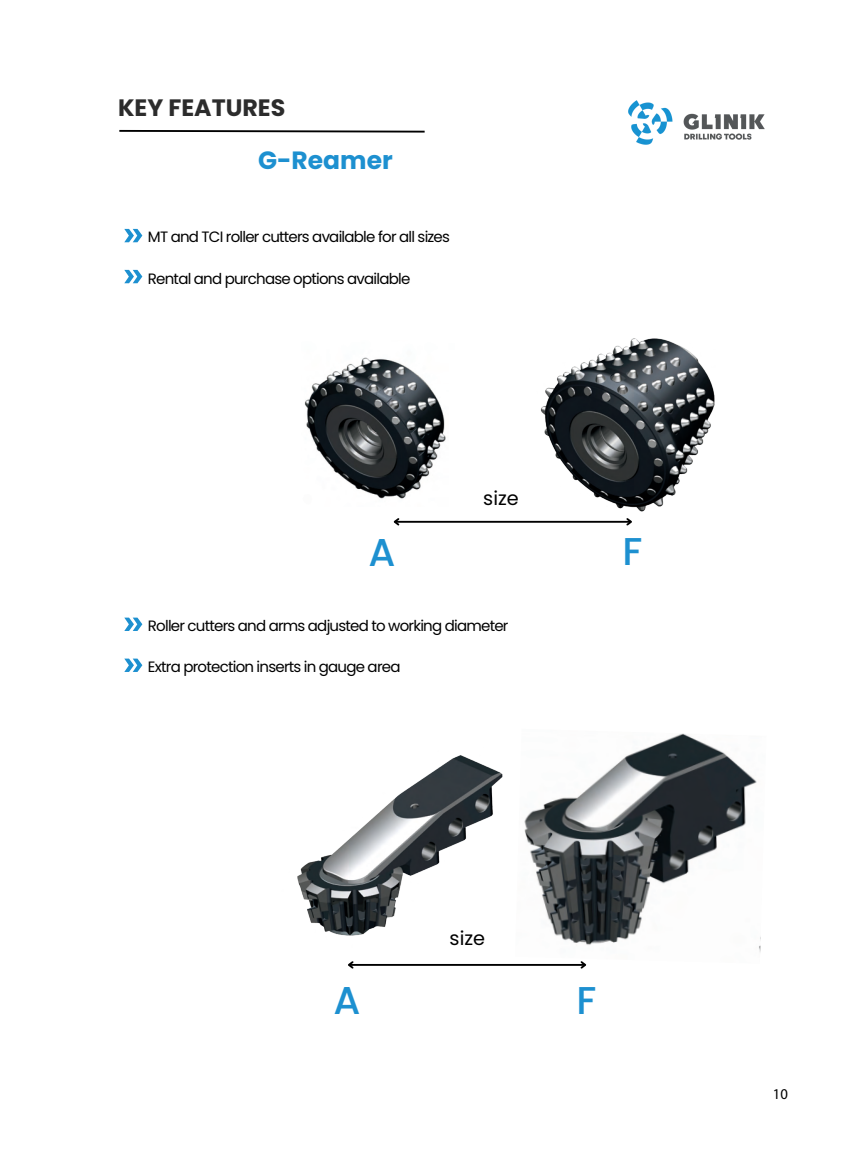
<style>
.page{position:relative;width:851px;height:1159px;background:#fff}
.page>*{position:absolute;margin:0;border:0;box-sizing:border-box;transform-origin:0 0}
.t1{font:500 38.75px "Poppins";color:#1d90d0}
.t2{font:700 25px "Poppins";color:#1d90d0}
.t3{font:700 23.75px "Poppins";color:#2c2c2c}
.t4{font:19.25px "Poppins";color:#000}
.t5{font:15px "Poppins";letter-spacing:-.05em;color:#000}
.t6{font:15px "Myriad Pro";color:#000}
</style>
<div class="page">
<svg style="left:119px;top:129px;width:306px;height:4px"></svg>
<svg style="left:124px;top:229px;width:18px;height:13px"></svg>
<svg style="left:124px;top:270px;width:18px;height:13px"></svg>
<hr style="left:394px;top:521px;width:237px;height:2px;background:#000">
<svg style="left:393px;top:518px;width:8px;height:8px"></svg>
<svg style="left:624px;top:522px;width:8px;height:4px"></svg>
<svg style="left:124px;top:617px;width:18px;height:14px"></svg>
<svg style="left:124px;top:658px;width:18px;height:14px"></svg>
<img style="left:304px;top:357px;width:142px;height:142px">
<img style="left:535px;top:338px;width:180px;height:184px">
<hr style="left:349px;top:964px;width:236px;height:2px;background:#000">
<svg style="left:348px;top:961px;width:7px;height:8px"></svg>
<svg style="left:578px;top:963px;width:9px;height:6px"></svg>
<img style="left:297px;top:755px;width:206px;height:181px">
<img style="left:524px;top:733px;width:237px;height:230px">
<img style="left:628px;top:100px;width:137px;height:45px">
<h3 class="t3" style="left:118px;top:94px;width:169px">KEY FEATURES</h3>
<h2 class="t2" style="left:258px;top:146px;width:136px">G-Reamer</h2>
<p class="t5" style="left:148px;top:228px;width:303px">MT and TCI roller cutters available for all sizes</p>
<p class="t5" style="left:148px;top:270px;width:264px">Rental and purchase options available</p>
<p class="t4" style="left:483px;top:487px;width:37px">size</p>
<h1 class="t1" style="left:368px;top:530px;width:29px">A</h1>
<h1 class="t1" style="left:622px;top:528px;width:21px">F</h1>
<p class="t5" style="left:148px;top:617px;width:362px">Roller cutters and arms adjusted to working diameter</p>
<p class="t5" style="left:148px;top:658px;width:254px">Extra protection inserts in gauge area</p>
<p class="t4" style="left:449px;top:927px;width:37px">size</p>
<h1 class="t1" style="left:333px;top:978px;width:29px">A</h1>
<h1 class="t1" style="left:576px;top:978px;width:21px">F</h1>
<p class="t6" style="left:772px;top:1085px;width:16px">10</p>
</div>
